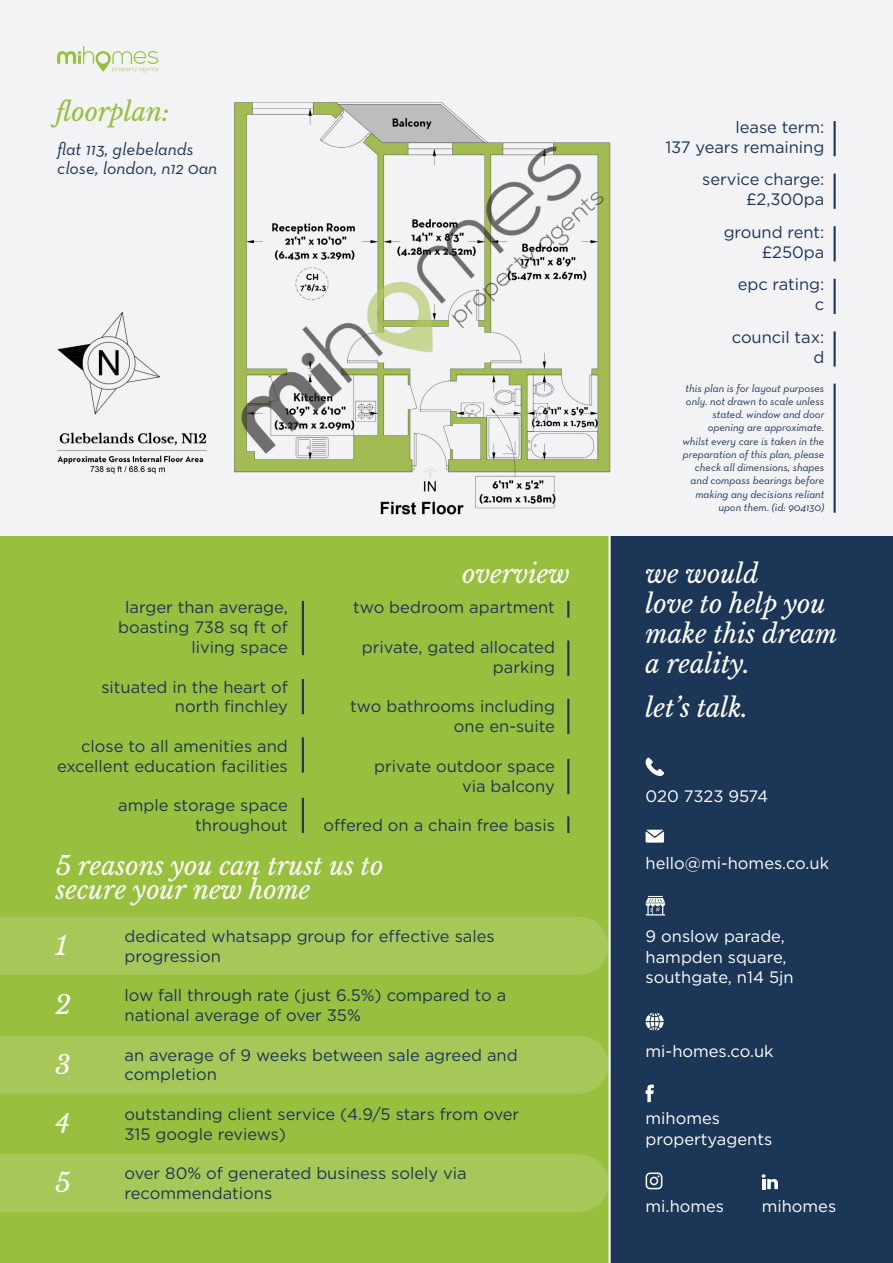
<style>
.page{position:relative;width:893px;height:1263px;background:#fff}
.page>*{position:absolute;margin:0;border:0;box-sizing:border-box;transform-origin:0 0}
.t1{font:italic 25.5px/29.8px "Libre Baskerville";letter-spacing:-.005em;color:#fff}
.t2{font:italic 25.5px "Libre Baskerville";letter-spacing:-.005em;color:#98bf3d}
.t3{font:italic 18px "Neutra Text";color:#1b3656}
.t4{font:16.5px/19.8px "Homepage Baukasten";color:#1b3656;text-align:right}
.t5{font:16.5px/20.4px "Homepage Baukasten";color:#fff}
.t6{font:italic 11.1px/13.2px "Neutra Text";color:#1b3656;text-align:right}
</style>
<div class="page">
<div style="left:0;top:475px;width:609px;height:788px;background:#98bf3d"></div>
<div style="left:610px;top:473px;width:283px;height:790px;background:#1b3656"></div>
<div style="left:0;top:0;width:893px;height:536px;background:#f3f2f5"></div>
<svg style="left:646px;top:1084px;width:8px;height:18px"></svg>
<svg style="left:646px;top:1172px;width:16px;height:17px"></svg>
<svg style="left:762px;top:1174px;width:16px;height:15px"></svg>
<svg style="left:646px;top:830px;width:18px;height:13px"></svg>
<svg style="left:645px;top:757px;width:19px;height:19px"></svg>
<svg style="left:646px;top:1013px;width:18px;height:17px"></svg>
<svg style="left:646px;top:896px;width:19px;height:19px"></svg>
<hr style="left:608px;top:536px;width:3px;height:727px;background:#fff">
<div style="left:0;top:917px;width:608px;height:58px;background:#a7c859"></div>
<div style="left:0;top:1035px;width:608px;height:58px;background:#a7c859"></div>
<div style="left:0;top:1154px;width:608px;height:58px;background:#a7c859"></div>
<hr style="left:833px;top:384px;width:3px;height:129px;background:#1b3656">
<svg style="left:567px;top:601px;width:2px;height:17px"></svg>
<svg style="left:567px;top:816px;width:2px;height:17px"></svg>
<hr style="left:567px;top:699px;width:2px;height:35px;background:#1b3656">
<hr style="left:567px;top:640px;width:2px;height:36px;background:#1b3656">
<hr style="left:567px;top:759px;width:2px;height:35px;background:#1b3656">
<hr style="left:302px;top:601px;width:2px;height:54px;background:#1b3656">
<hr style="left:302px;top:679px;width:2px;height:35px;background:#1b3656">
<hr style="left:302px;top:737px;width:2px;height:35px;background:#1b3656">
<hr style="left:302px;top:798px;width:2px;height:35px;background:#1b3656">
<hr style="left:833px;top:279px;width:3px;height:35px;background:#1b3656">
<hr style="left:833px;top:331px;width:3px;height:36px;background:#1b3656">
<hr style="left:833px;top:226px;width:3px;height:35px;background:#1b3656">
<hr style="left:833px;top:174px;width:3px;height:35px;background:#1b3656">
<hr style="left:833px;top:121px;width:3px;height:35px;background:#1b3656">
<svg style="left:57px;top:46px;width:101px;height:27px"></svg>
<img style="left:234px;top:102px;width:377px;height:413px">
<img style="left:57px;top:432px;width:150px;height:42px">
<img style="left:57px;top:312px;width:103px;height:103px">
<h1 class="t2" style="left:56px;top:96px;width:116px">floorplan:</h1>
<p class="t4" style="left:736px;top:117px;width:90px">lease term:</p>
<p class="t3" style="left:57px;top:138px;width:138px">flat 113, glebelands</p>
<p class="t4" style="left:665px;top:137px;width:160px">137 years remaining</p>
<p class="t3" style="left:57px;top:157px;width:162px">close, london, n12 0an</p>
<p class="t4" style="left:702px;top:169px;width:124px">service charge: £2,300pa</p>
<p class="t4" style="left:724px;top:222px;width:102px">ground rent: £250pa</p>
<p class="t4" style="left:738px;top:274px;width:88px">epc rating: c</p>
<p class="t4" style="left:732px;top:327px;width:94px">council tax: d</p>
<p class="t4" style="left:118px;top:597px;width:171px">larger than average, boasting 738 sq ft of living space</p>
<p class="t4" style="left:101px;top:676px;width:188px">situated in the heart of north finchley</p>
<p class="t4" style="left:57px;top:736px;width:232px">close to all amenities and excellent education facilities</p>
<p class="t4" style="left:118px;top:795px;width:171px">ample storage space throughout</p>
<h1 class="t1" style="left:462px;top:559px;width:109px">overview</h1>
<p class="t4" style="left:353px;top:597px;width:203px">two bedroom apartment</p>
<p class="t4" style="left:362px;top:637px;width:195px">private, gated allocated parking</p>
<p class="t4" style="left:350px;top:696px;width:206px">two bathrooms including one en-suite</p>
<p class="t4" style="left:374px;top:756px;width:182px">private outdoor space via balcony</p>
<p class="t4" style="left:324px;top:815px;width:233px">offered on a chain free basis</p>
<h1 class="t1" style="left:56px;top:853px;width:329px;line-height:24px">5 reasons you can trust us to secure your new home</h1>
<p class="t4" style="left:125px;top:926px;width:372px;text-align:left">dedicated whatsapp group for effective sales progression</p>
<p class="t4" style="left:125px;top:985px;width:383px;text-align:left">low fall through rate (just 6.5%) compared to a national average of over 35%</p>
<p class="t4" style="left:125px;top:1044px;width:395px;text-align:left">an average of 9 weeks between sale agreed and completion</p>
<p class="t4" style="left:125px;top:1104px;width:396px;text-align:left">outstanding client service (4.9/5 stars from over<br>315 google reviews)</p>
<p class="t4" style="left:125px;top:1163px;width:344px;text-align:left">over 80% of generated business solely via recommendations</p>
<h1 class="t1" style="left:55px;top:931px;width:14px">1</h1>
<h1 class="t1" style="left:55px;top:990px;width:17px">2</h1>
<h1 class="t1" style="left:55px;top:1050px;width:17px">3</h1>
<h1 class="t1" style="left:55px;top:1109px;width:16px">4</h1>
<h1 class="t1" style="left:55px;top:1168px;width:17px">5</h1>
<p class="t6" style="left:682px;top:381px;width:143px">this plan is for layout purposes only. not drawn to scale unless stated. window and door opening are approximate. whilst every care is taken in the preparation of this plan, please check all dimensions, shapes and compass bearings before making any decisions reliant upon them. (id: 904130)</p>
<h1 class="t1" style="left:646px;top:559px;width:193px">we would<br>love to help you make this dream a reality.</h1>
<h1 class="t1" style="left:646px;top:693px;width:104px">let’s talk.</h1>
<p class="t5" style="left:646px;top:786px;width:124px">020 7323 9574</p>
<p class="t5" style="left:646px;top:852px;width:185px">hello@mi-homes.co.uk</p>
<p class="t5" style="left:646px;top:926px;width:150px">9 onslow parade, hampden square, southgate, n14 5jn</p>
<p class="t5" style="left:646px;top:1041px;width:130px">mi-homes.co.uk</p>
<p class="t5" style="left:646px;top:1108px;width:128px">mihomes propertyagents</p>
<p class="t5" style="left:646px;top:1195px;width:80px">mi.homes</p>
<p class="t5" style="left:762px;top:1195px;width:76px">mihomes</p>
</div>
